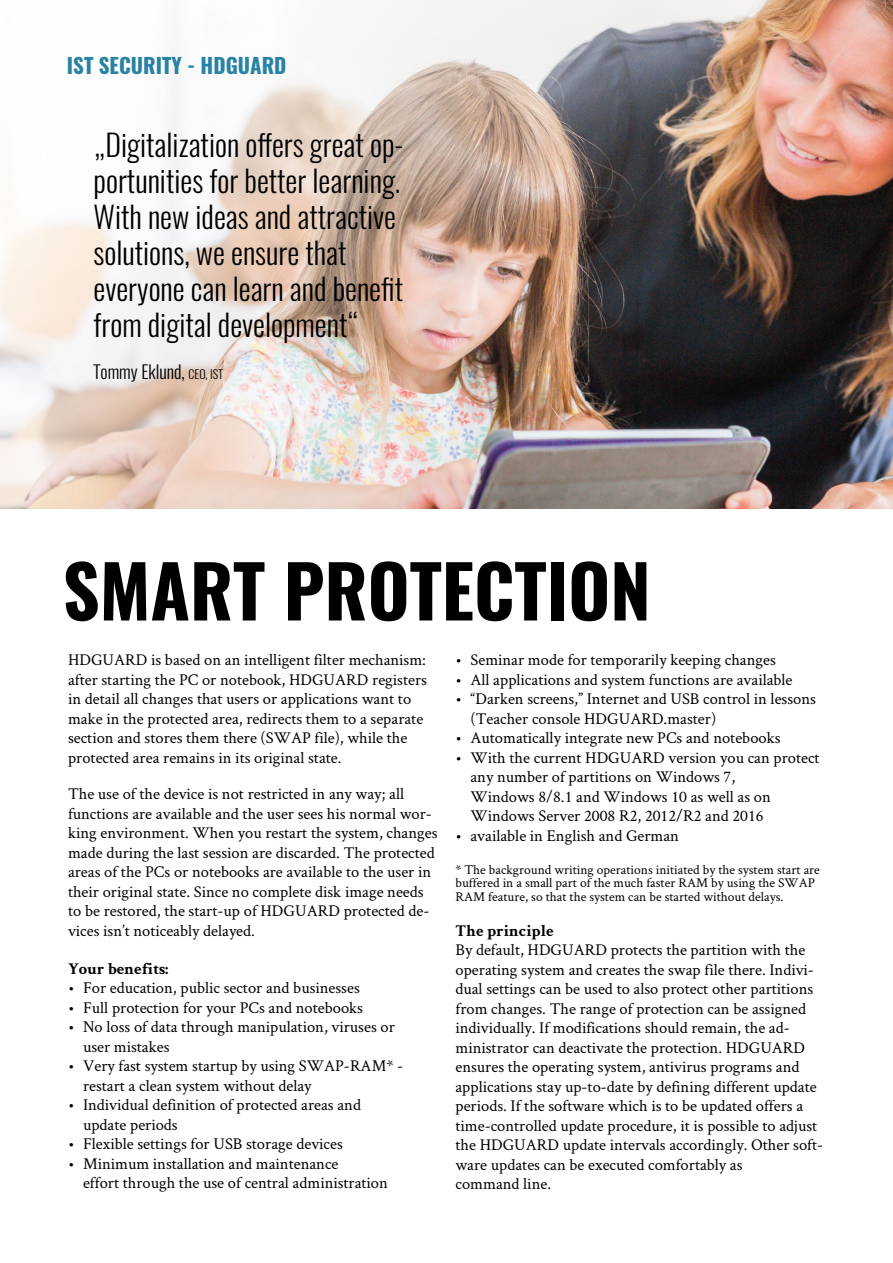
<style>
.page{position:relative;width:893px;height:1263px;background:#fff}
.page>*{position:absolute;margin:0;border:0;box-sizing:border-box;transform-origin:0 0}
.t1{font:700 72px "Oswald";color:#000}
.t2{font:300 30px/36px "Oswald";color:#000}
.t3{font:700 21px "Oswald";color:#2782a3}
.t4{font:300 18px "Oswald";color:#000}
.t5{font:16.5px/19.5px "Crimson Text";color:#000}
.t6{font:700 16.5px "Crimson Text";color:#000}
.t7{font:13.5px/13.5px "Crimson Text";color:#000}
.s1{font-size:12px}
</style>
<div class="page">
<img style="left:0;top:0;width:893px;height:509px">
<p class="t3" style="left:67px;top:51px;width:221px">IST SECURITY - HDGUARD</p>
<h2 class="t2" style="left:94px;top:127px;width:311px">„Digitalization offers great op&shy;portunities for better learning.<br>With new ideas and attractive solutions, we ensure that everyone can learn and benefit from digital development“</h2>
<p class="t4" style="left:94px;top:360px;width:131px">Tommy Eklund, <span class="s1">CEO, IST</span></p>
<h1 class="t1" style="left:63px;top:541px;width:589px">SMART PROTECTION</h1>
<p class="t5" style="left:68px;top:649px;width:360px">HDGUARD is based on an intelligent filter mechanism: after starting the PC or notebook, HDGUARD registers in detail all changes that users or applications want to make in the protected area, redirects them to a separate section and stores them there (SWAP file), while the protected area remains in its original state.</p>
<p class="t5" style="left:68px;top:783px;width:371px">The use of the device is not restricted in any way; all functions are available and the user sees his normal wor&shy;king environment. When you restart the system, changes made during the last session are discarded. The protected areas of the PCs or notebooks are available to the user in their original state. Since no complete disk image needs to be restored, the start-up of HDGUARD protected de&shy;vices isn’t noticeably delayed.</p>
<p class="t6" style="left:68px;top:958px;width:102px">Your benefits:</p>
<p class="t5" style="left:68px;top:977px;width:293px">• For education, public sector and businesses</p>
<p class="t5" style="left:68px;top:997px;width:297px">• Full protection for your PCs and notebooks</p>
<p class="t5" style="left:83px;top:1017px;width:313px;text-indent:-15px">• No loss of data through manipulation, viruses or user mistakes</p>
<p class="t5" style="left:83px;top:1056px;width:322px;text-indent:-15px">• Very fast system startup by using SWAP-RAM* - restart a clean system without delay</p>
<p class="t5" style="left:83px;top:1095px;width:279px;text-indent:-15px">• Individual definition of protected areas and update periods</p>
<p class="t5" style="left:68px;top:1134px;width:276px">• Flexible settings for USB storage devices</p>
<p class="t5" style="left:83px;top:1153px;width:306px;text-indent:-15px">• Minimum installation and maintenance<br>effort through the use of central administration</p>
<p class="t5" style="left:455px;top:650px;width:322px">• Seminar mode for temporarily keeping changes</p>
<p class="t5" style="left:455px;top:669px;width:339px">• All applications and system functions are available</p>
<p class="t5" style="left:470px;top:689px;width:347px;text-indent:-15px">• “Darken screens,” Internet and USB control in lessons (Teacher console HDGUARD.master)</p>
<p class="t5" style="left:455px;top:728px;width:327px">• Automatically integrate new PCs and notebooks</p>
<p class="t5" style="left:470px;top:747px;width:351px;text-indent:-15px">• With the current HDGUARD version you can protect any number of partitions on Windows 7,<br>Windows 8/8.1 and Windows 10 as well as on Windows Server 2008 R2, 2012/R2 and 2016</p>
<p class="t5" style="left:455px;top:825px;width:225px">• available in English and German</p>
<p class="t7" style="left:455px;top:862px;width:366px">* The background writing operations initiated by the system start are buffered in a small part of the much faster RAM by using the SWAP<br>RAM feature, so that the system can be started without delays.</p>
<p class="t6" style="left:455px;top:920px;width:100px">The principle</p>
<p class="t5" style="left:455px;top:939px;width:369px">By default, HDGUARD protects the partition with the operating system and creates the swap file there. Indivi&shy;dual settings can be used to also protect other partitions from changes. The range of protection can be assigned individually. If modifications should remain, the ad&shy;ministrator can deactivate the protection. HDGUARD ensures the operating system, antivirus programs and applications stay up-to-date by defining different update periods. If the software which is to be updated offers a time-controlled update procedure, it is possible to adjust the HDGUARD update intervals accordingly. Other soft&shy;ware updates can be executed comfortably as<br>command line.</p>
</div>
